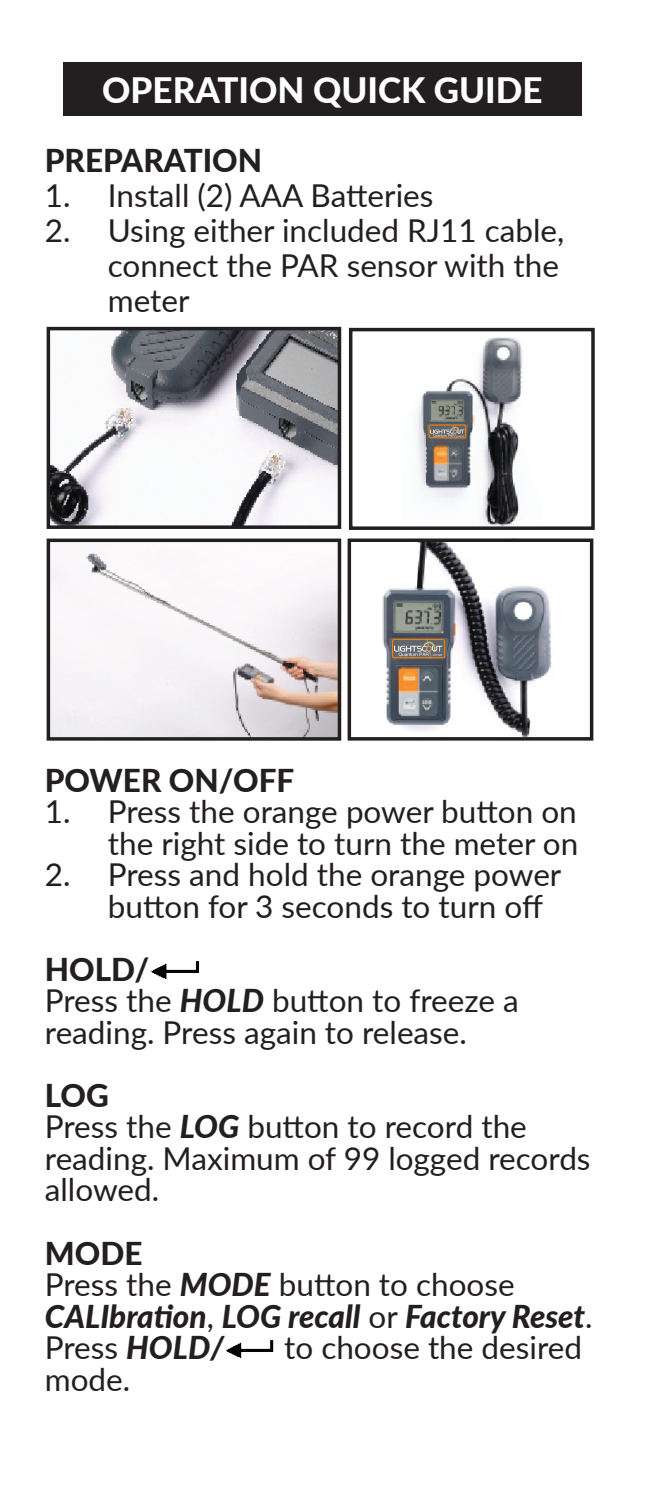
<style>
.page{position:relative;width:645px;height:1489px;background:#fff}
.page>*{position:absolute;margin:0;border:0;box-sizing:border-box;transform-origin:0 0}
.t1{font:800 35px "Lato";color:#fff}
.t2{font:31.5px/31.5px "Lato";color:#231f20}
.t3{font:italic 800 31.5px/31.5px "Lato";color:#231f20}
.t4{font:800 31.5px "Lato";color:#231f20}
.s1{font-weight:800}
.s2{font-weight:800;font-style:italic}
.s3{font-style:normal}
.s4{font-weight:400;font-style:normal}
</style>
<div class="page">
<img style="left:52px;top:329px;width:290px;height:198px">
<img style="left:48px;top:541px;width:301px;height:200px">
<img style="left:416px;top:337px;width:107px;height:188px">
<div style="left:63px;top:62px;width:518px;height:54px;background:#231f20"></div>
<img style="left:371px;top:543px;width:215px;height:198px">
<div style="left:349px;top:328px;width:246px;height:202px;border:4px solid #231f20"></div>
<div style="left:348px;top:538px;width:245px;height:202px;border:4px solid #231f20"></div>
<div style="left:47px;top:538px;width:294px;height:202px;border:4px solid #231f20"></div>
<div style="left:47px;top:327px;width:294px;height:202px;border:4px solid #231f20"></div>
<svg style="left:388px;top:637px;width:61px;height:22px"></svg>
<img style="left:394px;top:640px;width:49px;height:17px">
<svg style="left:426px;top:423px;width:43px;height:16px"></svg>
<img style="left:430px;top:425px;width:34px;height:12px">
<img style="left:151px;top:961px;width:48px;height:18px">
<img style="left:226px;top:1340px;width:48px;height:18px">
<p class="t1" style="left:102px;top:64px;width:442px">OPERATION QUICK GUIDE</p>
<p class="t4" style="left:45px;top:137px;width:219px">PREPARATION</p>
<p class="t2" style="left:45px;top:178px;width:390px">1. Install (2) AAA Batteries</p>
<p class="t2" style="left:108px;top:212px;width:458px;line-height:35px;text-indent:-63px">2. Using either included RJ11 cable, connect the PAR sensor with the meter</p>
<p class="t4" style="left:45px;top:756px;width:251px">POWER ON/OFF</p>
<p class="t2" style="left:45px;top:794px;width:535px;text-align:right">1. Press the orange power button on the right side to turn the meter on</p>
<p class="t2" style="left:108px;top:857px;width:455px;text-indent:-63px">2. Press and hold the orange power button for 3 seconds to turn off</p>
<p class="t2" style="left:45px;top:952px;width:475px"><span class="s1">HOLD/<br></span>Press the <span class="s2">HOLD</span> button to freeze a reading. Press again to release.</p>
<p class="t2" style="left:45px;top:1078px;width:547px"><span class="s1">LOG<br></span>Press the <span class="s2">LOG</span> button to record the reading. Maximum of 99 logged records allowed.</p>
<p class="t3" style="left:45px;top:1235px;width:549px"><span class="s3">MODE<br></span><span class="s4">Press the</span> MODE <span class="s4">button to choose<br></span>CALIbration<span class="s4">,</span> LOG recall <span class="s4">or</span> Factory Reset<span class="s4">.<br>Press</span> HOLD/</p>
<p class="t2" style="left:284px;top:1330px;width:299px">to choose the desired</p>
<p class="t2" style="left:45px;top:1361px;width:87px">mode.</p>
</div>
